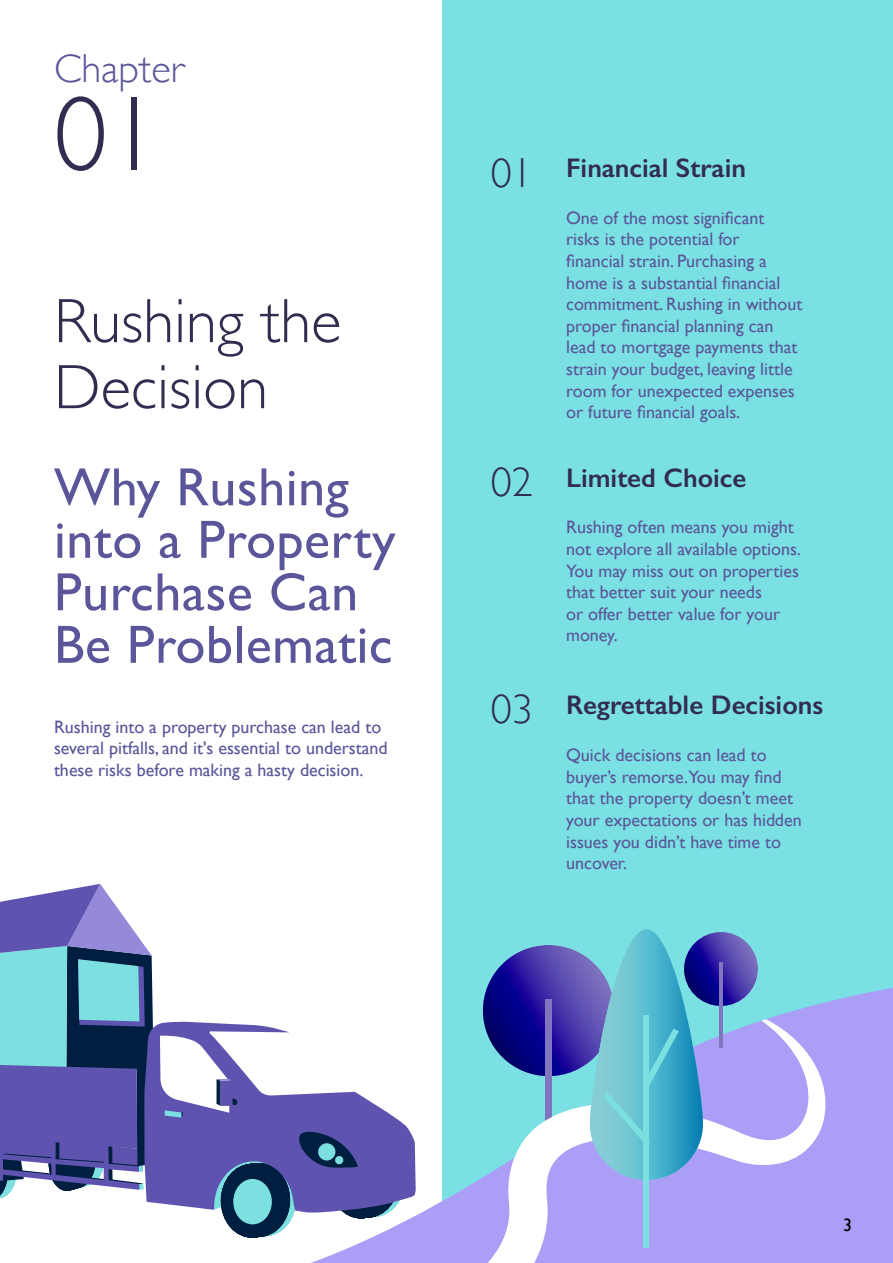
<style>
.page{position:relative;width:893px;height:1263px;background:#fff}
.page>*{position:absolute;margin:0;border:0;box-sizing:border-box;transform-origin:0 0}
.t1{font:300 106.5px "Gill Sans";color:#322d50}
.t2{font:300 63px/66px "Gill Sans";color:#322d50}
.t3{font:54px/52.5px "Gill Sans";letter-spacing:.01em;color:#5a5699}
.t4{font:300 42px "Gill Sans";color:#322d50}
.t5{font:300 40.5px "Gill Sans";color:#5a5699}
.t6{font:600 27px "Gill Sans";color:#322d50}
.t7{font:18px/21.6px "Gill Sans";color:#5a5699}
.t8{font:18px "Gill Sans";color:#010203}
</style>
<div class="page">
<div style="left:442px;top:0;width:451px;height:1263px;background:#7ae0e3"></div>
<div style="left:830px;top:987px;width:63px;height:276px;background:#aa9ef6"></div>
<svg style="left:0;top:884px;width:123px;height:31px"></svg>
<svg style="left:0;top:915px;width:830px;height:348px"></svg>
<img style="left:590px;top:929px;width:113px;height:251px;border-radius:56px">
<div style="left:643px;top:1015px;width:6px;height:232px;background:#7de0e0"></div>
<svg style="left:603px;top:1028px;width:76px;height:117px"></svg>
<h3 class="t5" style="left:54px;top:37px;width:132px">Chapter</h3>
<h1 class="t1" style="left:54px;top:51px;width:108px">01</h1>
<h2 class="t2" style="left:54px;top:286px;width:289px">Rushing the<br>Decision</h2>
<h3 class="t3" style="left:54px;top:460px;width:343px">Why Rushing into a Property<br>Purchase Can<br>Be Problematic</h3>
<p class="t7" style="left:54px;top:716px;width:335px">Rushing into a property purchase can lead to several pitfalls, and it's essential to understand these risks before making a hasty decision.</p>
<h3 class="t4" style="left:491px;top:140px;width:43px">01</h3>
<h3 class="t6" style="left:566px;top:152px;width:181px">Financial Strain</h3>
<p class="t7" style="left:566px;top:207px;width:238px">One of the most significant risks is the potential for<br>financial strain. Purchasing a home is a substantial financial commitment. Rushing in without proper financial planning can lead to mortgage payments that strain your budget, leaving little room for unexpected expenses or future financial goals.</p>
<h3 class="t4" style="left:491px;top:449px;width:43px">02</h3>
<h3 class="t6" style="left:566px;top:461px;width:182px">Limited Choice</h3>
<p class="t7" style="left:566px;top:516px;width:236px">Rushing often means you might not explore all available options.<br>You may miss out on properties that better suit your needs<br>or offer better value for your money.</p>
<h3 class="t4" style="left:491px;top:676px;width:43px">03</h3>
<h3 class="t6" style="left:566px;top:688px;width:259px">Regrettable Decisions</h3>
<p class="t7" style="left:566px;top:744px;width:237px">Quick decisions can lead to buyer’s remorse.You may find that the property doesn’t meet your expectations or has hidden issues you didn’t have time to uncover.</p>
<p class="t8" style="left:843px;top:1214px;width:10px">3</p>
</div>
